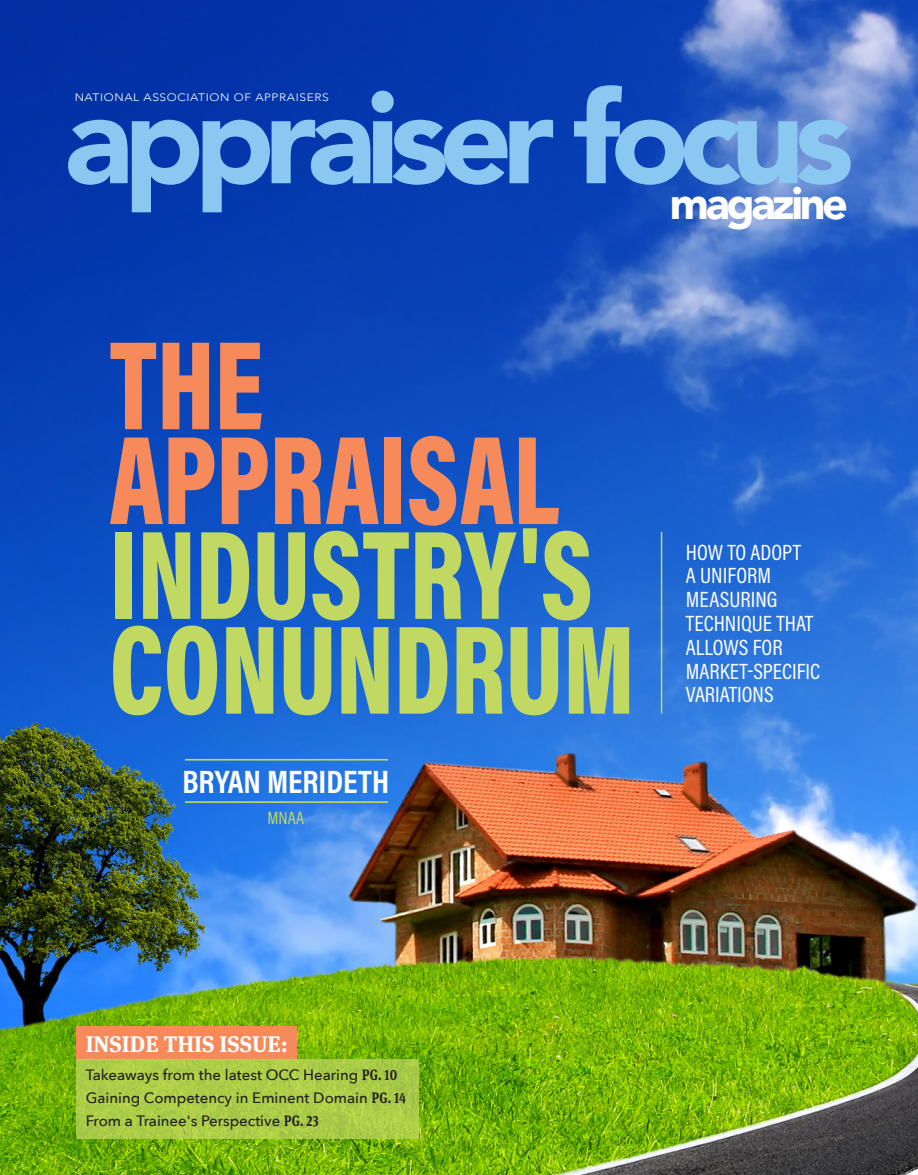
<style>
.page{position:relative;width:918px;height:1175px;background:#fff}
.page>*{position:absolute;margin:0;border:0;box-sizing:border-box;transform-origin:0 0}
.t1{font:900 128.1px/94.8px "Acumin Pro Cond";color:#f68a5a;scale:.85 1}
.t2{font:900 128.1px "Acumin Pro Cond";color:#c1d862;scale:.85 1}
.t3{font:900 127.5px "Avenir";letter-spacing:-.075em;color:#8bc8f1}
.t4{font:900 45px "Avenir";letter-spacing:-.075em;color:#fff}
.t5{font:700 32.7px "Acumin Pro Cond";color:#fff}
.t6{font:700 22.5px "Meta Serif OT";color:#fff}
.t7{font:22.35px/23.7px "Acumin Pro Cond";color:#fff}
.t8{font:18px "Acumin Pro Cond";color:#c1d862}
.t9{font:500 15px "Avenir Next";color:#231f20}
.t10{font:300 10.8px "Avenir";letter-spacing:.05em;color:#fff;scale:1.11 1}
.s1{color:#c1d862}
.s2{font-family:"Meta Serif OT";font-weight:700}
</style>
<div class="page">
<img style="left:0;top:0;width:918px;height:1174px">
<div style="left:76px;top:1026px;width:220px;height:33px;background:#f68a5a"></div>
<hr style="left:661px;top:532px;width:1px;height:181px;background:#c1d862">
<hr style="left:185px;top:759px;width:203px;height:1px;background:#c1d862">
<hr style="left:185px;top:801px;width:203px;height:2px;background:#c1d862">
<svg style="left:76px;top:1059px;width:342px;height:80px;background:#accc48"></svg>
<p class="t3" style="left:64px;top:30px;width:791px">appraiser focus</p>
<p class="t10" style="left:75px;top:91px;width:230px">NATIONAL ASSOCIATION OF APPRAISERS</p>
<p class="t4" style="left:670px;top:164px;width:180px">magazine</p>
<p class="t1" style="left:110px;top:334px;width:570px">THE<br>APPRAISAL<br><span class="s1">INDUSTRY'S</span></p>
<p class="t2" style="left:110px;top:586px;width:619px">CONUNDRUM</p>
<p class="t5" style="left:183px;top:760px;width:208px">BRYAN MERIDETH</p>
<p class="t8" style="left:268px;top:806px;width:38px">MNAA</p>
<p class="t7" style="left:686px;top:539px;width:136px">HOW TO ADOPT<br>A UNIFORM<br>MEASURING<br>TECHNIQUE THAT<br>ALLOWS FOR<br>MARKET-SPECIFIC<br>VARIATIONS</p>
<p class="t6" style="left:86px;top:1030px;width:204px">INSIDE THIS ISSUE:</p>
<p class="t9" style="left:86px;top:1062px;width:313px">Takeaways from the latest OCC Hearing <span class="s2">PG. 10</span></p>
<p class="t9" style="left:86px;top:1085px;width:322px">Gaining Competency in Eminent Domain <span class="s2">PG. 14</span></p>
<p class="t9" style="left:86px;top:1107px;width:235px">From a Trainee's Perspective <span class="s2">PG. 23</span></p>
</div>
